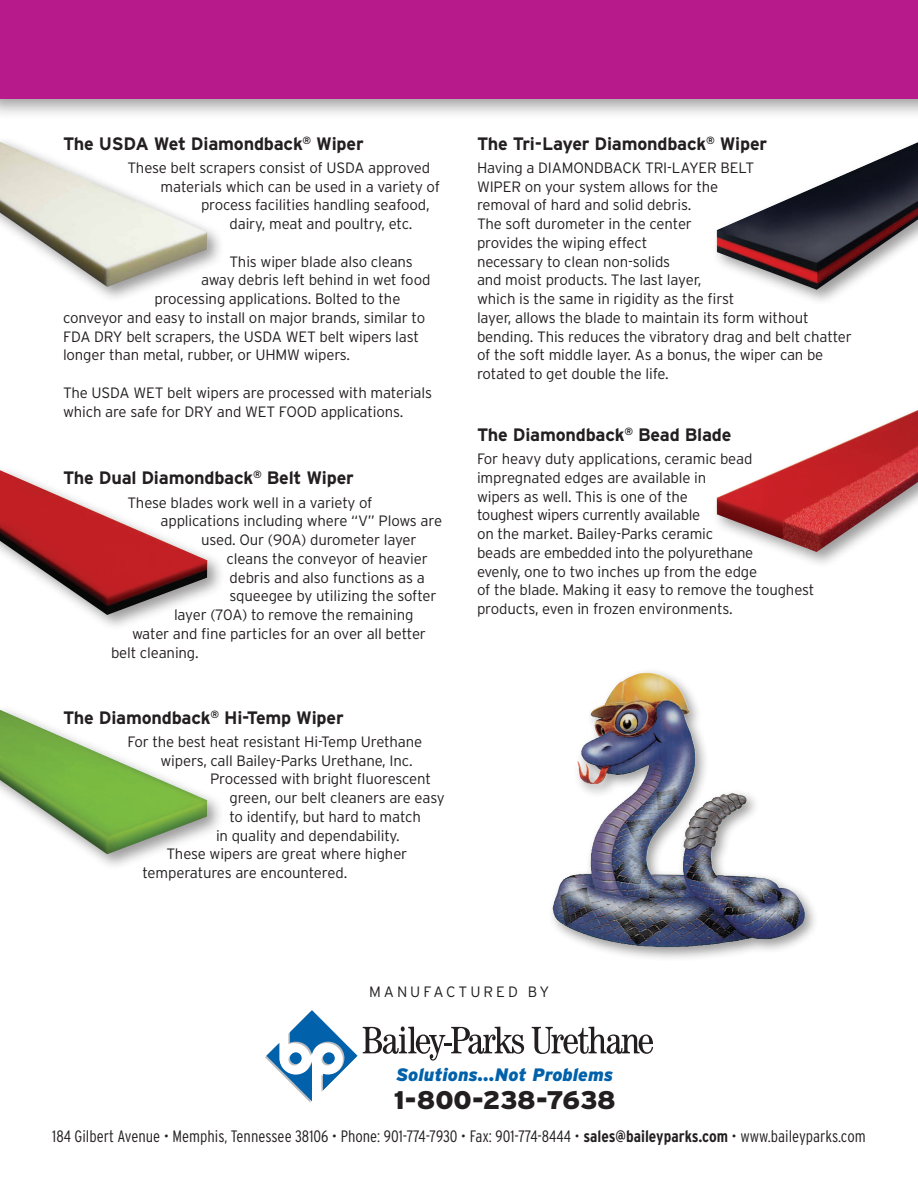
<style>
.page{position:relative;width:918px;height:1188px;background:#fff}
.page>*{position:absolute;margin:0;border:0;box-sizing:border-box;transform-origin:0 0}
.t1{font:900 25.5px "Interstate";letter-spacing:-.015em;color:#231f20}
.t2{font:700 18px "Interstate";letter-spacing:-.01em;color:#231f20}
.t3{font:italic 900 18px "Interstate";color:#0161aa}
.t4{font:300 condensed 16.5px "Interstate";color:#231f20}
.t5{font:300 15px/18.8px "Interstate";letter-spacing:-.01em;color:#231f20}
.t6{font:300 15px "Interstate";letter-spacing:.2em;color:#231f20}
.s1{font-weight:700}
</style>
<div class="page">
<div style="left:0;top:0;width:918px;height:120px;background:#231f20;opacity:.45"></div>
<div style="left:0;top:0;width:918px;height:99px;background:#b61a8b"></div>
<svg style="left:265px;top:1010px;width:259px;height:93px"></svg>
<svg style="left:532px;top:1027px;width:121px;height:27px"></svg>
<div style="left:548px;top:667px;width:271px;height:295px;background:#231f20;opacity:.45"></div>
<img style="left:581px;top:673px;width:61px;height:110px">
<div style="left:0;top:137px;width:224px;height:167px;background:#231f20;opacity:.45"></div>
<img style="left:0;top:142px;width:207px;height:145px">
<div style="left:711px;top:135px;width:207px;height:171px;background:#231f20;opacity:.45"></div>
<img style="left:717px;top:142px;width:201px;height:148px">
<div style="left:711px;top:402px;width:207px;height:167px;background:#231f20;opacity:.45"></div>
<img style="left:717px;top:410px;width:201px;height:142px">
<div style="left:0;top:465px;width:225px;height:167px;background:#231f20;opacity:.45"></div>
<img style="left:0;top:470px;width:207px;height:145px">
<div style="left:0;top:705px;width:224px;height:166px;background:#231f20;opacity:.45"></div>
<img style="left:0;top:710px;width:207px;height:144px">
<p class="t2" style="left:63px;top:133px;width:302px">The USDA Wet Diamondback<sup>®</sup> Wiper</p>
<p class="t5" style="left:128px;top:158px;width:304px">These belt scrapers consist of USDA approved</p>
<p class="t5" style="left:160px;top:177px;width:281px">materials which can be used in a variety of</p>
<p class="t5" style="left:201px;top:195px;width:230px">process facilities handling seafood,</p>
<p class="t5" style="left:230px;top:214px;width:185px">dairy, meat and poultry, etc.</p>
<p class="t5" style="left:230px;top:252px;width:185px">This wiper blade also cleans</p>
<p class="t5" style="left:201px;top:270px;width:231px">away debris left behind in wet food</p>
<p class="t5" style="left:63px;top:289px;width:364px;text-indent:92px">processing applications. Bolted to the conveyor and easy to install on major brands, similar to FDA DRY belt scrapers, the USDA WET belt wipers last longer than metal, rubber, or UHMW wipers.</p>
<p class="t5" style="left:63px;top:383px;width:371px">The USDA WET belt wipers are processed with materials which are safe for DRY and WET FOOD applications.</p>
<p class="t2" style="left:63px;top:468px;width:292px">The Dual Diamondback<sup>®</sup> Belt Wiper</p>
<p class="t5" style="left:128px;top:493px;width:247px">These blades work well in a variety of</p>
<p class="t5" style="left:160px;top:512px;width:283px">applications including where “V” Plows are</p>
<p class="t5" style="left:201px;top:530px;width:217px">used. Our (90A) durometer layer</p>
<p class="t5" style="left:226px;top:549px;width:203px">cleans the conveyor of heavier</p>
<p class="t5" style="left:230px;top:568px;width:197px">debris and also functions as a</p>
<p class="t5" style="left:230px;top:587px;width:209px">squeegee by utilizing the softer</p>
<p class="t5" style="left:174px;top:605px;width:241px">layer (70A) to remove the remaining</p>
<p class="t5" style="left:132px;top:624px;width:296px">water and fine particles for an over all better</p>
<p class="t5" style="left:111px;top:643px;width:89px">belt cleaning.</p>
<p class="t2" style="left:63px;top:707px;width:282px">The Diamondback<sup>®</sup> Hi-Temp Wiper</p>
<p class="t5" style="left:128px;top:732px;width:296px">For the best heat resistant Hi-Temp Urethane</p>
<p class="t5" style="left:160px;top:751px;width:254px">wipers, call Bailey-Parks Urethane, Inc.</p>
<p class="t5" style="left:210px;top:770px;width:223px">Processed with bright fluorescent</p>
<p class="t5" style="left:230px;top:788px;width:217px">green, our belt cleaners are easy</p>
<p class="t5" style="left:230px;top:807px;width:193px">to identify, but hard to match</p>
<p class="t5" style="left:216px;top:826px;width:185px">in quality and dependability.</p>
<p class="t5" style="left:166px;top:845px;width:242px">These wipers are great where higher</p>
<p class="t5" style="left:142px;top:863px;width:206px">temperatures are encountered.</p>
<p class="t2" style="left:477px;top:133px;width:292px">The Tri-Layer Diamondback<sup>®</sup> Wiper</p>
<p class="t5" style="left:477px;top:158px;width:279px">Having a DIAMONDBACK TRI-LAYER BELT</p>
<p class="t5" style="left:477px;top:177px;width:243px">WIPER on your system allows for the</p>
<p class="t5" style="left:477px;top:195px;width:216px">removal of hard and solid debris.</p>
<p class="t5" style="left:477px;top:214px;width:217px">The soft durometer in the center</p>
<p class="t5" style="left:477px;top:233px;width:172px">provides the wiping effect</p>
<p class="t5" style="left:477px;top:252px;width:195px">necessary to clean non-solids</p>
<p class="t5" style="left:477px;top:270px;width:226px">and moist products. The last layer,</p>
<p class="t5" style="left:477px;top:289px;width:259px">which is the same in rigidity as the first</p>
<p class="t5" style="left:477px;top:308px;width:376px">layer, allows the blade to maintain its form without bending. This reduces the vibratory drag and belt chatter of the soft middle layer. As a bonus, the wiper can be rotated to get double the life.</p>
<p class="t2" style="left:477px;top:425px;width:256px">The Diamondback<sup>®</sup> Bead Blade</p>
<p class="t5" style="left:477px;top:449px;width:277px">For heavy duty applications, ceramic bead</p>
<p class="t5" style="left:477px;top:468px;width:231px">impregnated edges are available in</p>
<p class="t5" style="left:477px;top:487px;width:212px">wipers as well. This is one of the</p>
<p class="t5" style="left:477px;top:506px;width:225px">toughest wipers currently available</p>
<p class="t5" style="left:477px;top:524px;width:238px">on the market. Bailey-Parks ceramic</p>
<p class="t5" style="left:477px;top:543px;width:278px">beads are embedded into the polyurethane</p>
<p class="t5" style="left:477px;top:562px;width:282px">evenly, one to two inches up from the edge</p>
<p class="t5" style="left:477px;top:581px;width:339px">of the blade. Making it easy to remove the toughest products, even in frozen environments.</p>
<p class="t6" style="left:369px;top:984px;width:182px">MANUFACTURED BY</p>
<p class="t3" style="left:396px;top:1064px;width:219px">Solutions...Not Problems</p>
<p class="t1" style="left:394px;top:1086px;width:224px">1-800-238-7638</p>
<p class="t4" style="left:52px;top:1127px;width:815px">184 Gilbert Avenue • Memphis, Tennessee 38106 • Phone: 901-774-7930 • Fax: 901-774-8444 • <span class="s1">sales@baileyparks.com</span> • www.baileyparks.com</p>
</div>
